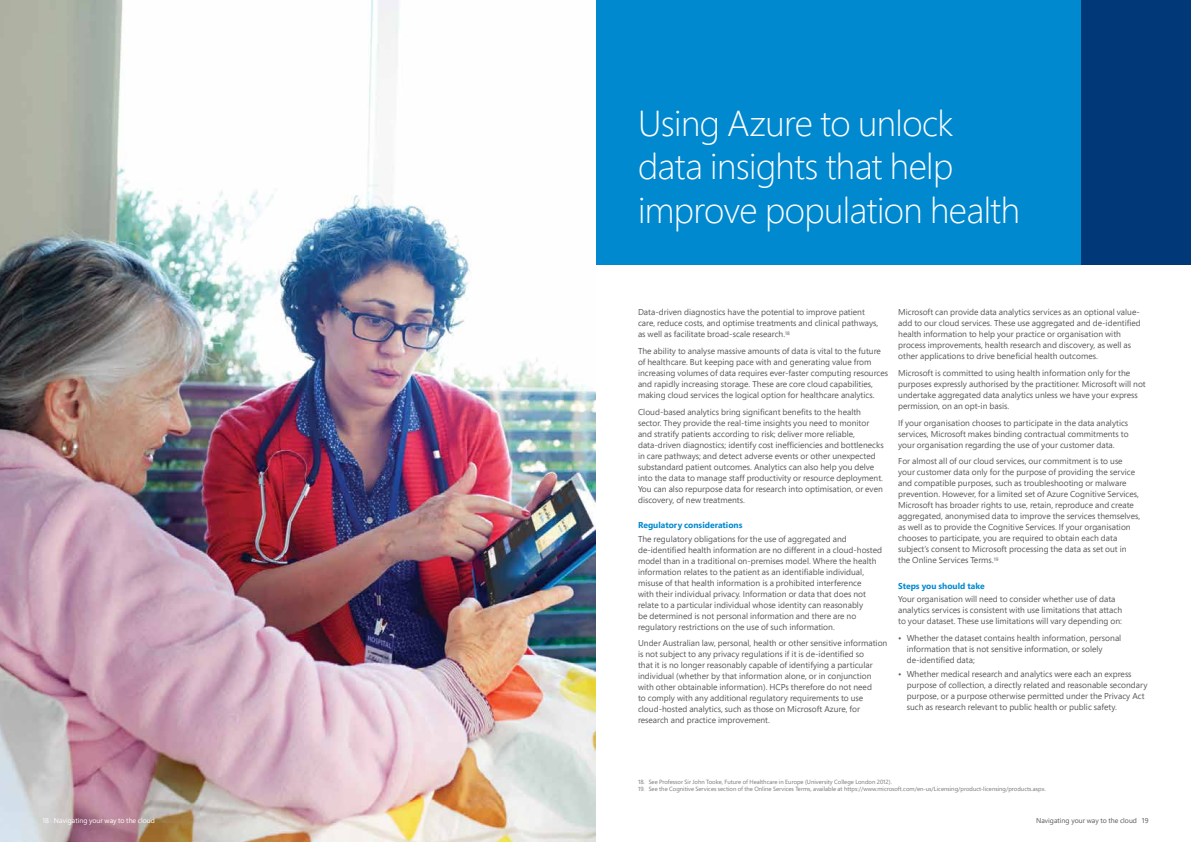
<style>
.page{position:relative;width:1191px;height:842px;background:#fff}
.page>*{position:absolute;margin:0;border:0;box-sizing:border-box;transform-origin:0 0}
.t1{font:300 36px/43.2px "Segoe Pro";letter-spacing:-.015em;color:#fff}
.t2{font:8.5px/11px "Segoe Pro";color:#58595b}
.t3{font:700 8.5px "Segoe Pro";color:#0089cf}
.t4{font:7px "Segoe Pro";color:#fff}
.t5{font:7px "Segoe Pro";color:#58595b}
.t6{font:6px "Segoe Pro";color:#77787b}
</style>
<div class="page">
<div style="left:595px;top:0;width:596px;height:264px;background:#0089cf"></div>
<img style="left:0;top:0;width:595px;height:842px">
<div style="left:1081px;top:0;width:110px;height:264px;background:#003878"></div>
<h1 class="t1" style="left:638px;top:101px;width:383px">Using Azure to unlock data insights that help improve population health</h1>
<p class="t2" style="left:638px;top:307px;width:242px">Data-driven diagnostics have the potential to improve patient care, reduce costs, and optimise treatments and clinical pathways, as well as facilitate broad-scale research.<sup>18</sup></p>
<p class="t2" style="left:638px;top:345px;width:252px">The ability to analyse massive amounts of data is vital to the future of healthcare. But keeping pace with and generating value from increasing volumes of data requires ever-faster computing resources and rapidly increasing storage. These are core cloud capabilities, making cloud services the logical option for healthcare analytics.</p>
<p class="t2" style="left:638px;top:406px;width:247px">Cloud-based analytics bring significant benefits to the health sector. They provide the real-time insights you need to monitor and stratify patients according to risk; deliver more reliable, data-driven diagnostics; identify cost inefficiencies and bottlenecks in care pathways; and detect adverse events or other unexpected substandard patient outcomes. Analytics can also help you delve into the data to manage staff productivity or resource deployment.<br>You can also repurpose data for research into optimisation, or even discovery, of new treatments.</p>
<p class="t3" style="left:638px;top:519px;width:106px">Regulatory considerations</p>
<p class="t2" style="left:638px;top:533px;width:246px">The regulatory obligations for the use of aggregated and de-identified health information are no different in a cloud-hosted model than in a traditional on-premises model. Where the health information relates to the patient as an identifiable individual, misuse of that health information is a prohibited interference<br>with their individual privacy. Information or data that does not relate to a particular individual whose identity can reasonably<br>be determined is not personal information and there are no regulatory restrictions on the use of such information.</p>
<p class="t2" style="left:638px;top:638px;width:251px">Under Australian law, personal, health or other sensitive information is not subject to any privacy regulations if it is de-identified so<br>that it is no longer reasonably capable of identifying a particular individual (whether by that information alone, or in conjunction with other obtainable information). HCPs therefore do not need<br>to comply with any additional regulatory requirements to use cloud-hosted analytics, such as those on Microsoft Azure, for research and practice improvement.</p>
<p class="t2" style="left:898px;top:307px;width:244px">Microsoft can provide data analytics services as an optional value&shy;add to our cloud services. These use aggregated and de-identified health information to help your practice or organisation with process improvements, health research and discovery, as well as other applications to drive beneficial health outcomes.</p>
<p class="t2" style="left:898px;top:367px;width:249px">Microsoft is committed to using health information only for the purposes expressly authorised by the practitioner. Microsoft will not undertake aggregated data analytics unless we have your express permission, on an opt-in basis.</p>
<p class="t2" style="left:898px;top:417px;width:232px;text-align:justify">If your organisation chooses to participate in the data analytics services, Microsoft makes binding contractual commitments to your organisation regarding the use of your customer data.</p>
<p class="t2" style="left:898px;top:456px;width:243px">For almost all of our cloud services, our commitment is to use your customer data only for the purpose of providing the service and compatible purposes, such as troubleshooting or malware prevention. However, for a limited set of Azure Cognitive Services, Microsoft has broader rights to use, retain, reproduce and create aggregated, anonymised data to improve the services themselves, as well as to provide the Cognitive Services. If your organisation chooses to participate, you are required to obtain each data subject’s consent to Microsoft processing the data as set out in the Online Services Terms.<sup>19</sup></p>
<p class="t3" style="left:898px;top:579px;width:88px">Steps you should take</p>
<p class="t2" style="left:898px;top:594px;width:225px">Your organisation will need to consider whether use of data analytics services is consistent with use limitations that attach to your dataset. These use limitations will vary depending on:</p>
<p class="t2" style="left:906px;top:632px;width:216px;text-indent:-8px">• Whether the dataset contains health information, personal information that is not sensitive information, or solely de-identified data;</p>
<p class="t2" style="left:906px;top:668px;width:242px;text-indent:-8px">• Whether medical research and analytics were each an express purpose of collection, a directly related and reasonable secondary purpose, or a purpose otherwise permitted under the Privacy Act such as research relevant to public health or public safety.</p>
<p class="t6" style="left:638px;top:778px;width:255px">18. See Professor Sir John Tooke, Future of Healthcare in Europe (University College London 2012).</p>
<p class="t6" style="left:638px;top:785px;width:409px">19. See the Cognitive Services section of the Online Services Terms, available at https://www.microsoft.com/en-us/Licensing/product-licensing/products.aspx.</p>
<p class="t4" style="left:43px;top:816px;width:114px">18 Navigating your way to the cloud</p>
<p class="t5" style="left:1036px;top:816px;width:114px">Navigating your way to the cloud 19</p>
</div>
